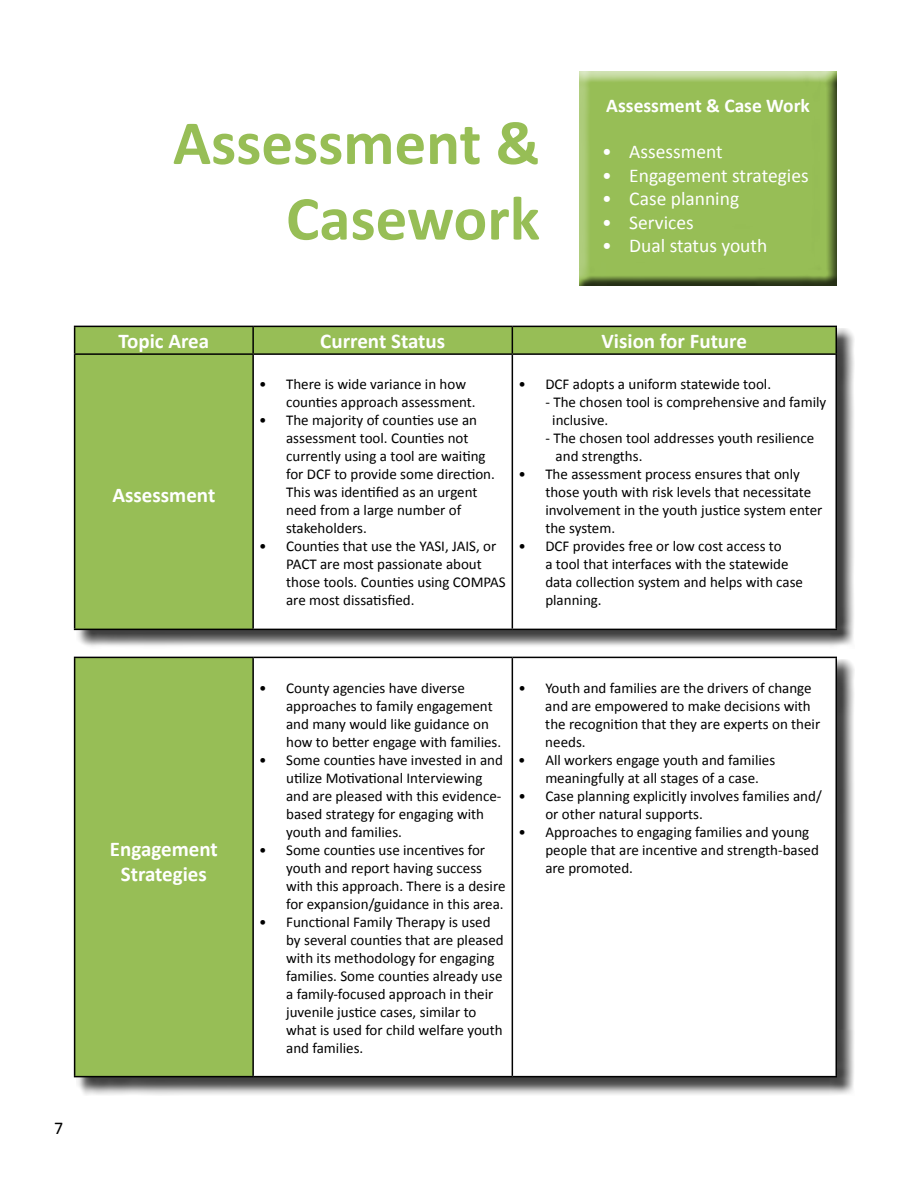
<style>
.page{position:relative;width:918px;height:1188px;background:#fff}
.page>*{position:absolute;margin:0;border:0;box-sizing:border-box;transform-origin:0 0}
.t1{font:700 63px/75.6px "Calibri";color:#97be56;text-align:right}
.t2{font:700 21px/25.2px "Calibri";color:#fff;text-align:center}
.t3{font:19.5px "Calibri";color:#fff}
.t4{font:700 19.5px "Calibri";color:#fff}
.t5{font:18px "Calibri";color:#000}
.t6{font:15px/18px "Calibri";color:#000}
</style>
<div class="page">
<div style="left:76px;top:328px;width:779px;height:321px;background:#000;opacity:.75"></div>
<div style="left:75px;top:327px;width:761px;height:302px;background:#97be56"></div>
<svg style="left:254px;top:355px;width:582px;height:274px"></svg>
<hr style="left:74px;top:326px;width:179px;height:1px;background:#000">
<svg style="left:74px;top:327px;width:1px;height:26px"></svg>
<hr style="left:253px;top:326px;width:259px;height:1px;background:#000">
<hr style="left:252px;top:327px;width:2px;height:26px;background:#000">
<hr style="left:512px;top:326px;width:325px;height:1px;background:#000">
<svg style="left:512px;top:327px;width:1px;height:26px"></svg>
<svg style="left:836px;top:327px;width:1px;height:26px"></svg>
<hr style="left:74px;top:353px;width:179px;height:2px;background:#000">
<hr style="left:74px;top:355px;width:1px;height:274px;background:#000">
<hr style="left:253px;top:353px;width:259px;height:2px;background:#000">
<hr style="left:252px;top:355px;width:2px;height:274px;background:#000">
<hr style="left:512px;top:353px;width:325px;height:2px;background:#000">
<hr style="left:512px;top:355px;width:1px;height:274px;background:#000">
<hr style="left:836px;top:355px;width:1px;height:274px;background:#000">
<hr style="left:74px;top:629px;width:179px;height:1px;background:#000">
<hr style="left:253px;top:629px;width:259px;height:1px;background:#000">
<hr style="left:512px;top:629px;width:325px;height:1px;background:#000">
<div style="left:76px;top:659px;width:779px;height:437px;background:#000;opacity:.75"></div>
<div style="left:75px;top:657px;width:178px;height:420px;background:#97be56"></div>
<svg style="left:254px;top:658px;width:582px;height:418px"></svg>
<hr style="left:74px;top:657px;width:179px;height:1px;background:#000">
<hr style="left:74px;top:658px;width:1px;height:418px;background:#000">
<hr style="left:253px;top:657px;width:259px;height:1px;background:#000">
<hr style="left:252px;top:658px;width:2px;height:418px;background:#000">
<hr style="left:512px;top:657px;width:325px;height:1px;background:#000">
<hr style="left:512px;top:658px;width:1px;height:418px;background:#000">
<hr style="left:836px;top:658px;width:1px;height:418px;background:#000">
<hr style="left:74px;top:1076px;width:179px;height:1px;background:#000">
<hr style="left:253px;top:1076px;width:259px;height:1px;background:#000">
<hr style="left:512px;top:1076px;width:325px;height:1px;background:#000">
<div style="left:573px;top:63px;width:275px;height:224px;background:#000;opacity:.75"></div>
<p class="t5" style="left:54px;top:1117px;width:11px">7</p>
<h1 class="t1" style="left:173px;top:105px;width:369px">Assessment &amp;<br>Casework</h1>
<h3 class="t4" style="left:606px;top:93px;width:205px">Assessment &amp; Case Work</h3>
<h3 class="t3" style="left:602px;top:140px;width:122px">• Assessment</h3>
<h3 class="t3" style="left:602px;top:163px;width:208px">• Engagement strategies</h3>
<h3 class="t3" style="left:602px;top:186px;width:138px">• Case planning</h3>
<h3 class="t3" style="left:602px;top:210px;width:93px">• Services</h3>
<h3 class="t3" style="left:602px;top:233px;width:167px">• Dual status youth</h3>
<h2 class="t2" style="left:119px;top:329px;width:92px">Topic Area</h2>
<h2 class="t2" style="left:320px;top:329px;width:126px">Current Status</h2>
<h2 class="t2" style="left:602px;top:329px;width:147px">Vision for Future</h2>
<h2 class="t2" style="left:112px;top:482px;width:104px">Assessment</h2>
<h2 class="t2" style="left:110px;top:836px;width:109px">Engagement<br>Strategies</h2>
<p class="t6" style="left:286px;top:375px;width:191px;text-indent:-27px">• There is wide variance in how counties approach assessment.</p>
<p class="t6" style="left:286px;top:411px;width:210px;text-indent:-27px">• The majority of counties use an assessment tool. Counties not currently using a tool are waiting for DCF to provide some direction.<br>This was identified as an urgent need from a large number of stakeholders.</p>
<p class="t6" style="left:286px;top:537px;width:221px;text-indent:-27px">• Counties that use the YASI, JAIS, or<br>PACT are most passionate about those tools. Counties using COMPAS are most dissatisfied.</p>
<p class="t6" style="left:518px;top:375px;width:254px">• DCF adopts a uniform statewide tool.</p>
<p class="t6" style="left:552px;top:393px;width:276px;text-indent:-7px">- The chosen tool is comprehensive and family inclusive.</p>
<p class="t6" style="left:556px;top:429px;width:260px;text-indent:-10px">- The chosen tool addresses youth resilience and strengths.</p>
<p class="t6" style="left:545px;top:465px;width:279px;text-indent:-27px">• The assessment process ensures that only those youth with risk levels that necessitate involvement in the youth justice system enter the system.</p>
<p class="t6" style="left:545px;top:537px;width:259px;text-indent:-27px">• DCF provides free or low cost access to<br>a tool that interfaces with the statewide data collection system and helps with case planning.</p>
<p class="t6" style="left:286px;top:679px;width:217px;text-indent:-27px">• County agencies have diverse approaches to family engagement and many would like guidance on how to better engage with families.</p>
<p class="t6" style="left:286px;top:751px;width:218px;text-indent:-27px">• Some counties have invested in and utilize Motivational Interviewing and are pleased with this evidence&shy;based strategy for engaging with youth and families.</p>
<p class="t6" style="left:286px;top:841px;width:221px;text-indent:-27px">• Some counties use incentives for youth and report having success with this approach. There is a desire for expansion/guidance in this area.</p>
<p class="t6" style="left:286px;top:913px;width:219px;text-indent:-27px">• Functional Family Therapy is used by several counties that are pleased with its methodology for engaging families. Some counties already use a family-focused approach in their juvenile justice cases, similar to what is used for child welfare youth and families.</p>
<p class="t6" style="left:545px;top:679px;width:276px;text-indent:-27px">• Youth and families are the drivers of change and are empowered to make decisions with the recognition that they are experts on their needs.</p>
<p class="t6" style="left:545px;top:751px;width:231px;text-indent:-27px">• All workers engage youth and families meaningfully at all stages of a case.</p>
<p class="t6" style="left:545px;top:787px;width:278px;text-indent:-27px">• Case planning explicitly involves families and/ or other natural supports.</p>
<p class="t6" style="left:545px;top:823px;width:275px;text-indent:-27px">• Approaches to engaging families and young people that are incentive and strength-based are promoted.</p>
</div>
